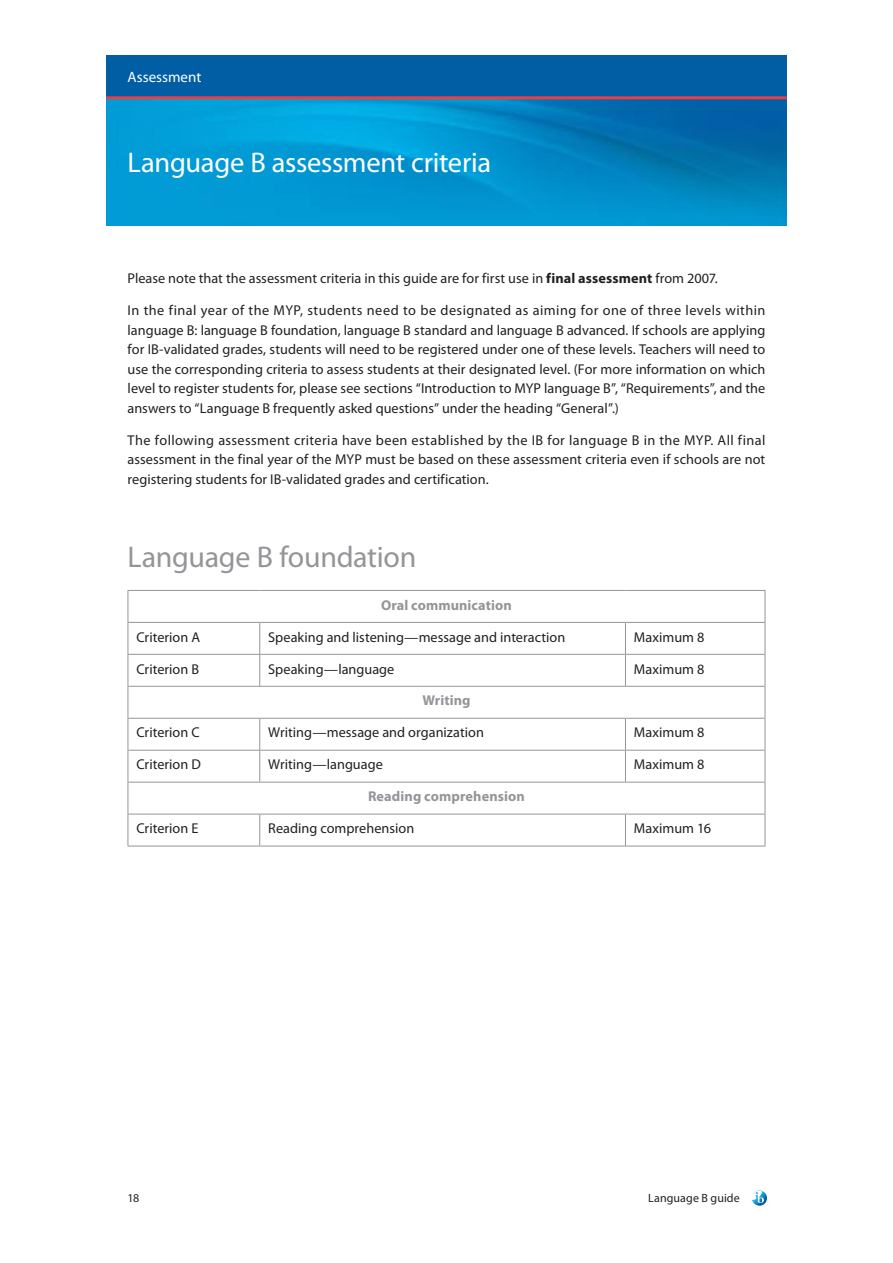
<style>
.page{position:relative;width:893px;height:1263px;background:#fff}
.page>*{position:absolute;margin:0;border:0;box-sizing:border-box;transform-origin:0 0}
.t1{font:30px "Myriad Pro";letter-spacing:-.01em;color:#939598}
.t2{font:28.5px "Myriad Pro";letter-spacing:-.01em;color:#fff}
.t3{font:15px "Myriad Pro";color:#fff}
.t4{font:14.25px/19.5px "Myriad Pro";color:#231f20;text-align:justify}
.t5{font:700 14.25px "Myriad Pro";letter-spacing:.005em;color:#939598}
.t6{font:12px "Myriad Pro";letter-spacing:.01em;color:#231f20}
.s1{font-weight:700}
</style>
<div class="page">
<svg style="left:752px;top:1190px;width:15px;height:16px"></svg>
<img style="left:106px;top:99px;width:681px;height:126px">
<div style="left:106px;top:55px;width:681px;height:43px;background:#015ea4"></div>
<hr style="left:106px;top:96px;width:681px;height:3px;background:#ee3d43">
<hr style="left:128px;top:590px;width:132px;height:1px;background:#939598">
<hr style="left:128px;top:591px;width:1px;height:31px;background:#939598">
<hr style="left:260px;top:590px;width:365px;height:1px;background:#939598">
<hr style="left:625px;top:590px;width:140px;height:1px;background:#939598">
<hr style="left:765px;top:591px;width:1px;height:31px;background:#939598">
<hr style="left:128px;top:622px;width:132px;height:1px;background:#939598">
<hr style="left:128px;top:623px;width:1px;height:31px;background:#939598">
<hr style="left:260px;top:622px;width:365px;height:1px;background:#939598">
<hr style="left:259px;top:623px;width:1px;height:31px;background:#939598">
<hr style="left:625px;top:622px;width:140px;height:1px;background:#939598">
<hr style="left:625px;top:623px;width:1px;height:31px;background:#939598">
<hr style="left:765px;top:623px;width:1px;height:31px;background:#939598">
<hr style="left:128px;top:654px;width:132px;height:1px;background:#939598">
<hr style="left:128px;top:655px;width:1px;height:31px;background:#939598">
<hr style="left:260px;top:654px;width:365px;height:1px;background:#939598">
<hr style="left:259px;top:655px;width:1px;height:31px;background:#939598">
<hr style="left:625px;top:654px;width:140px;height:1px;background:#939598">
<hr style="left:625px;top:655px;width:1px;height:31px;background:#939598">
<hr style="left:765px;top:655px;width:1px;height:31px;background:#939598">
<hr style="left:128px;top:686px;width:132px;height:1px;background:#939598">
<hr style="left:128px;top:687px;width:1px;height:31px;background:#939598">
<hr style="left:260px;top:686px;width:365px;height:1px;background:#939598">
<hr style="left:625px;top:686px;width:140px;height:1px;background:#939598">
<hr style="left:765px;top:687px;width:1px;height:31px;background:#939598">
<hr style="left:128px;top:718px;width:132px;height:1px;background:#939598">
<hr style="left:128px;top:719px;width:1px;height:31px;background:#939598">
<hr style="left:260px;top:718px;width:365px;height:1px;background:#939598">
<hr style="left:259px;top:719px;width:1px;height:31px;background:#939598">
<hr style="left:625px;top:718px;width:140px;height:1px;background:#939598">
<hr style="left:625px;top:719px;width:1px;height:31px;background:#939598">
<hr style="left:765px;top:719px;width:1px;height:31px;background:#939598">
<hr style="left:128px;top:750px;width:132px;height:1px;background:#939598">
<hr style="left:128px;top:750px;width:1px;height:32px;background:#939598">
<hr style="left:260px;top:750px;width:365px;height:1px;background:#939598">
<hr style="left:259px;top:750px;width:1px;height:32px;background:#939598">
<hr style="left:625px;top:750px;width:140px;height:1px;background:#939598">
<hr style="left:625px;top:750px;width:1px;height:32px;background:#939598">
<hr style="left:765px;top:750px;width:1px;height:32px;background:#939598">
<hr style="left:128px;top:782px;width:132px;height:1px;background:#939598">
<hr style="left:128px;top:782px;width:1px;height:32px;background:#939598">
<hr style="left:260px;top:782px;width:365px;height:1px;background:#939598">
<hr style="left:625px;top:782px;width:140px;height:1px;background:#939598">
<hr style="left:765px;top:782px;width:1px;height:32px;background:#939598">
<hr style="left:128px;top:814px;width:132px;height:1px;background:#939598">
<hr style="left:128px;top:814px;width:1px;height:32px;background:#939598">
<hr style="left:260px;top:814px;width:365px;height:1px;background:#939598">
<hr style="left:259px;top:814px;width:1px;height:32px;background:#939598">
<hr style="left:625px;top:814px;width:140px;height:1px;background:#939598">
<hr style="left:625px;top:814px;width:1px;height:32px;background:#939598">
<hr style="left:765px;top:814px;width:1px;height:32px;background:#939598">
<hr style="left:128px;top:846px;width:132px;height:1px;background:#939598">
<hr style="left:260px;top:846px;width:365px;height:1px;background:#939598">
<hr style="left:625px;top:846px;width:140px;height:1px;background:#939598">
<p class="t3" style="left:128px;top:67px;width:75px">Assessment</p>
<h2 class="t2" style="left:128px;top:145px;width:365px">Language B assessment criteria</h2>
<p class="t4" style="left:128px;top:268px;width:592px">Please note that the assessment criteria in this guide are for first use in <span class="s1">final assessment</span> from 2007.</p>
<p class="t4" style="left:128px;top:300px;width:639px">In the final year of the MYP, students need to be designated as aiming for one of three levels within language B: language B foundation, language B standard and language B advanced. If schools are applying for IB‑validated grades, students will need to be registered under one of these levels. Teachers will need to use the corresponding criteria to assess students at their designated level. (For more information on which level to register students for, please see sections “Introduction to MYP language B”, “Requirements”, and the answers to “Language B frequently asked questions” under the heading “General”.)</p>
<p class="t4" style="left:128px;top:430px;width:639px">The following assessment criteria have been established by the IB for language B in the MYP. All final assessment in the final year of the MYP must be based on these assessment criteria even if schools are not registering students for IB‑validated grades and certification.</p>
<h1 class="t1" style="left:128px;top:538px;width:290px">Language B foundation</h1>
<p class="t5" style="left:381px;top:595px;width:132px">Oral communication</p>
<p class="t4" style="left:136px;top:627px;width:65px">Criterion A</p>
<p class="t4" style="left:268px;top:627px;width:299px">Speaking and listening—message and interaction</p>
<p class="t4" style="left:634px;top:627px;width:72px">Maximum 8</p>
<p class="t4" style="left:136px;top:659px;width:64px">Criterion B</p>
<p class="t4" style="left:268px;top:659px;width:128px">Speaking—language</p>
<p class="t4" style="left:634px;top:659px;width:72px">Maximum 8</p>
<p class="t5" style="left:422px;top:691px;width:50px">Writing</p>
<p class="t4" style="left:136px;top:723px;width:65px">Criterion C</p>
<p class="t4" style="left:268px;top:723px;width:217px">Writing—message and organization</p>
<p class="t4" style="left:634px;top:723px;width:72px">Maximum 8</p>
<p class="t4" style="left:136px;top:755px;width:66px">Criterion D</p>
<p class="t4" style="left:268px;top:755px;width:116px">Writing—language</p>
<p class="t4" style="left:634px;top:755px;width:72px">Maximum 8</p>
<p class="t5" style="left:368px;top:787px;width:158px">Reading comprehension</p>
<p class="t4" style="left:136px;top:818px;width:64px">Criterion E</p>
<p class="t4" style="left:268px;top:818px;width:147px">Reading comprehension</p>
<p class="t4" style="left:634px;top:818px;width:79px">Maximum 16</p>
<p class="t6" style="left:128px;top:1190px;width:13px">18</p>
<p class="t6" style="left:648px;top:1190px;width:93px">Language B guide</p>
</div>
